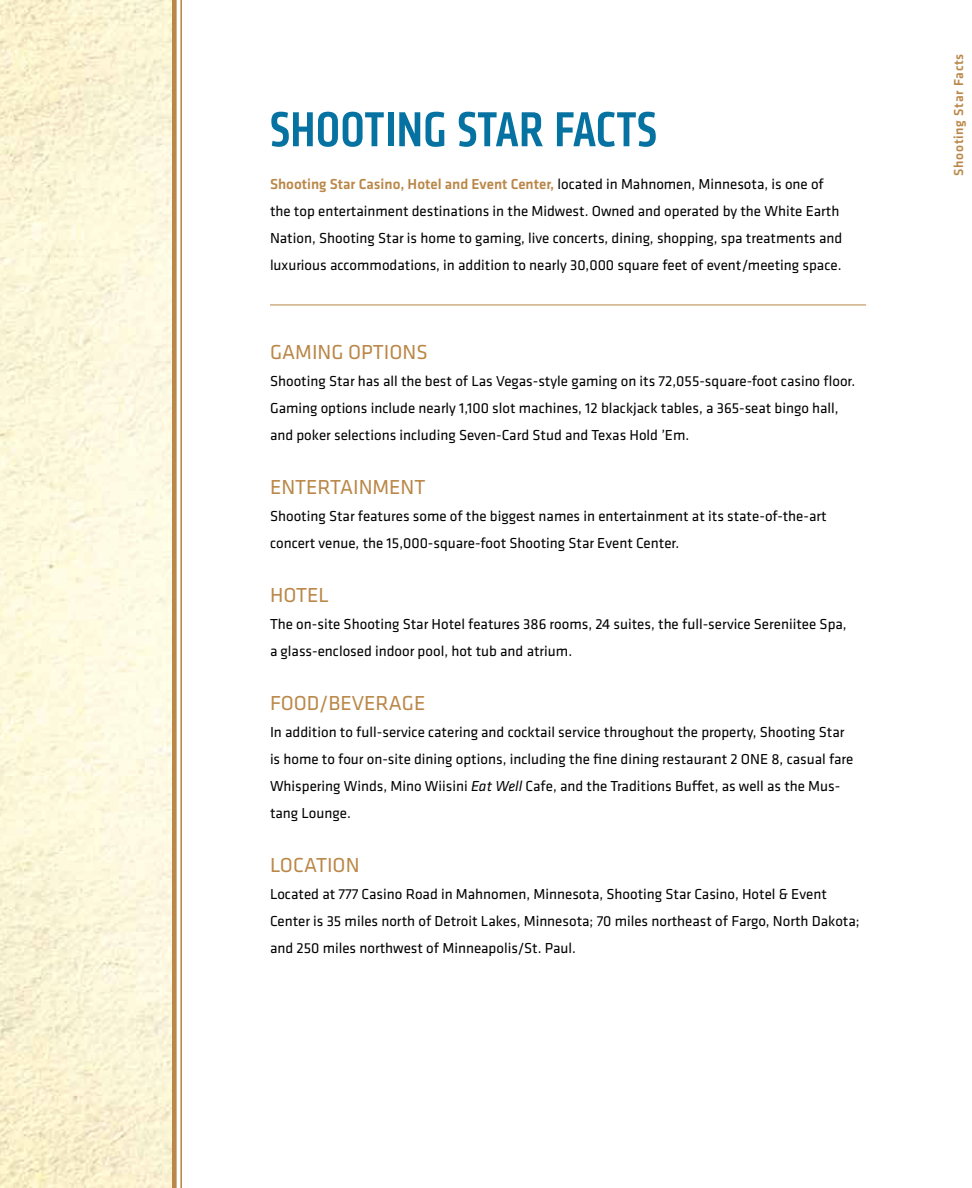
<style>
.page{position:relative;width:972px;height:1188px;background:#fff}
.page>*{position:absolute;margin:0;border:0;box-sizing:border-box;transform-origin:0 0}
.t1{font:500 condensed 51px "Klavika";letter-spacing:.01em;color:#0572a1}
.t2{font:21px "Klavika";color:#ba8748}
.t3{font:15px/27px "Klavika";color:#000}
.t4{font:500 13.5px "Klavika";letter-spacing:.05em;color:#ba8748}
.s1{font-weight:500;color:#ba8748}
.s2{font-style:italic}
</style>
<div class="page">
<img style="left:0;top:0;width:173px;height:1188px">
<hr style="left:180px;top:0;width:2px;height:1188px;background:#ba8748">
<svg style="left:173px;top:0;width:4px;height:1188px;background:#c09258"></svg>
<hr style="left:270px;top:305px;width:596px;height:1px;background:#ba8748">
<h1 class="t1" style="left:270px;top:97px;width:388px">SHOOTING STAR FACTS</h1>
<p class="t3" style="left:270px;top:170px;width:574px"><span class="s1">Shooting Star Casino, Hotel and Event Center,</span> located in Mahnomen, Minnesota, is one of the top entertainment destinations in the Midwest. Owned and operated by the White Earth Nation, Shooting Star is home to gaming, live concerts, dining, shopping, spa treatments and luxurious accommodations, in addition to nearly 30,000 square feet of event/meeting space.</p>
<h2 class="t2" style="left:270px;top:339px;width:159px">GAMING OPTIONS</h2>
<p class="t3" style="left:270px;top:367px;width:587px">Shooting Star has all the best of Las Vegas-style gaming on its 72,055-square-foot casino floor.<br>Gaming options include nearly 1,100 slot machines, 12 blackjack tables, a 365-seat bingo hall, and poker selections including Seven-Card Stud and Texas Hold ’Em.</p>
<h2 class="t2" style="left:270px;top:474px;width:157px">ENTERTAINMENT</h2>
<p class="t3" style="left:270px;top:502px;width:558px">Shooting Star features some of the biggest names in entertainment at its state-of-the-art concert venue, the 15,000-square-foot Shooting Star Event Center.</p>
<h2 class="t2" style="left:270px;top:582px;width:60px">HOTEL</h2>
<p class="t3" style="left:270px;top:610px;width:578px">The on-site Shooting Star Hotel features 386 rooms, 24 suites, the full-service Sereniitee Spa, a glass-enclosed indoor pool, hot tub and atrium.</p>
<h2 class="t2" style="left:270px;top:690px;width:157px">FOOD/BEVERAGE</h2>
<p class="t3" style="left:270px;top:718px;width:585px">In addition to full-service catering and cocktail service throughout the property, Shooting Star is home to four on-site dining options, including the fine dining restaurant 2 ONE 8, casual fare Whispering Winds, Mino Wiisini <span class="s2">Eat Well</span> Cafe, and the Traditions Buffet, as well as the Mus&shy;tang Lounge.</p>
<h2 class="t2" style="left:270px;top:852px;width:91px">LOCATION</h2>
<p class="t3" style="left:270px;top:880px;width:591px">Located at 777 Casino Road in Mahnomen, Minnesota, Shooting Star Casino, Hotel &amp; Event<br>Center is 35 miles north of Detroit Lakes, Minnesota; 70 miles northeast of Fargo, North Dakota; and 250 miles northwest of Minneapolis/St. Paul.</p>
<p class="t4" style="left:949px;top:176px;width:124px;rotate:-90deg">Shooting Star Facts</p>
</div>
